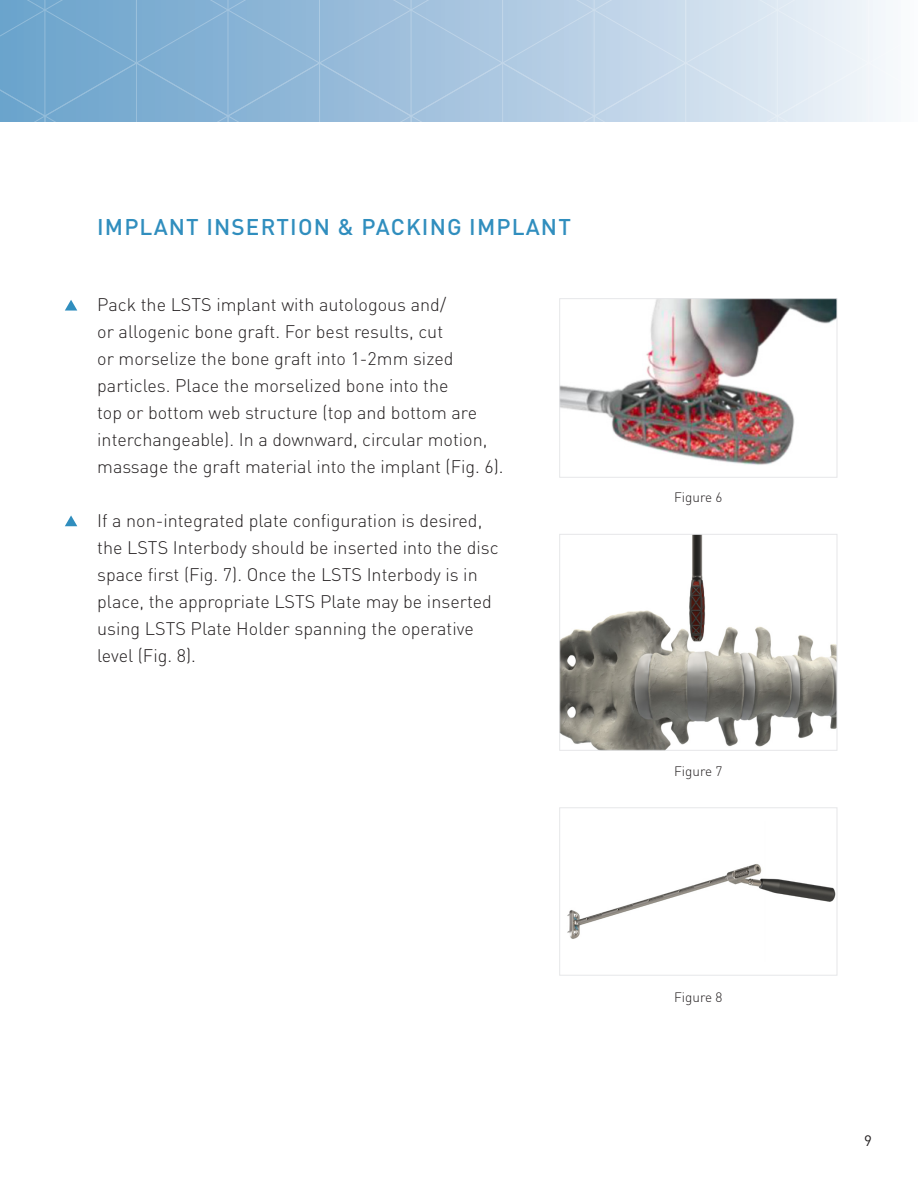
<style>
.page{position:relative;width:918px;height:1188px;background:#fff}
.page>*{position:absolute;margin:0;border:0;box-sizing:border-box;transform-origin:0 0}
.t1{font:500 22.5px "DIN";letter-spacing:.05em;color:#308ebe}
.t2{font:300 18px/27px "DIN";color:#231f20}
.t3{font:15px "DIN";color:#231f20}
.t4{font:300 13.5px "DIN";color:#231f20}
</style>
<div class="page">
<svg style="left:65px;top:300px;width:12px;height:11px"></svg>
<svg style="left:65px;top:515px;width:12px;height:11px"></svg>
<img style="left:561px;top:300px;width:274px;height:165px">
<div style="left:559px;top:298px;width:278px;height:180px;border:1px solid #e6e7e9"></div>
<img style="left:561px;top:536px;width:274px;height:213px">
<div style="left:559px;top:534px;width:278px;height:217px;border:1px solid #e6e7e9"></div>
<img style="left:567px;top:864px;width:268px;height:75px">
<div style="left:559px;top:807px;width:278px;height:169px;border:1px solid #e6e7e9"></div>
<svg style="left:0;top:0;width:886px;height:122px;background:#a8c7e0"></svg>
<p class="t1" style="left:97px;top:212px;width:475px">IMPLANT INSERTION &amp; PACKING IMPLANT</p>
<p class="t2" style="left:97px;top:291px;width:408px">Pack the LSTS implant with autologous and/<br>or allogenic bone graft. For best results, cut<br>or morselize the bone graft into 1-2mm sized particles. Place the morselized bone into the<br>top or bottom web structure (top and bottom are interchangeable). In a downward, circular motion, massage the graft material into the implant (Fig. 6).</p>
<p class="t2" style="left:97px;top:507px;width:403px">If a non-integrated plate configuration is desired, the LSTS Interbody should be inserted into the disc space first (Fig. 7). Once the LSTS Interbody is in place, the appropriate LSTS Plate may be inserted using LSTS Plate Holder spanning the operative level (Fig. 8).</p>
<p class="t4" style="left:674px;top:488px;width:50px">Figure 6</p>
<p class="t4" style="left:674px;top:763px;width:50px">Figure 7</p>
<p class="t4" style="left:674px;top:989px;width:50px">Figure 8</p>
<p class="t3" style="left:864px;top:1131px;width:9px">9</p>
</div>
